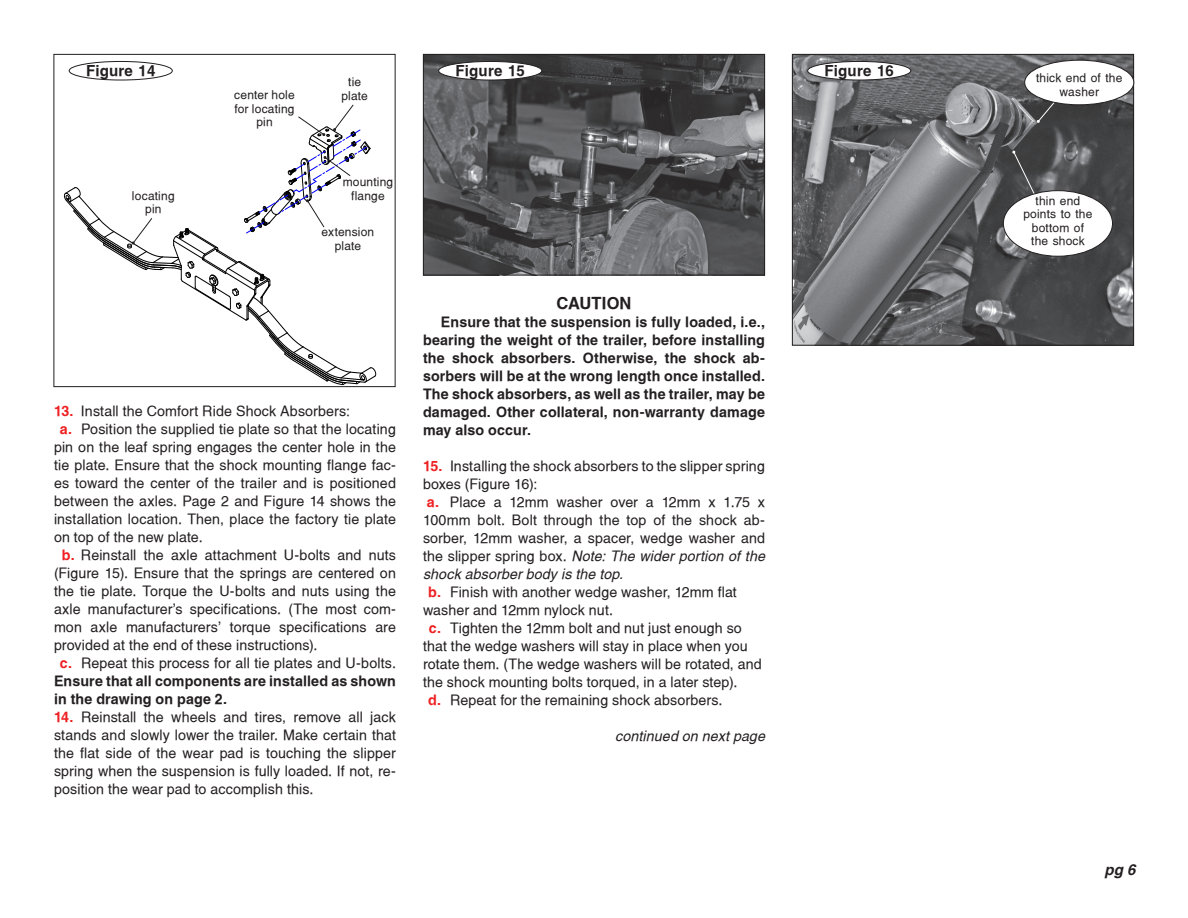
<style>
.page{position:relative;width:1188px;height:918px;background:#fff}
.page>*{position:absolute;margin:0;border:0;box-sizing:border-box;transform-origin:0 0}
.t1{font:700 16.5px "Switzerland";letter-spacing:.005em;color:#231f20}
.t2{font:700 15px "Switzerland";letter-spacing:.015em;color:#231f20}
.t3{font:italic 700 15px "Switzerland";color:#231f20}
.t4{font:14.25px/18px "Switzerland";letter-spacing:.005em;color:#231f20;text-align:justify}
.t5{font:700 14.25px/18px "Switzerland";letter-spacing:.01em;color:#231f20;text-align:justify}
.t6{font:italic 14.25px "Switzerland";letter-spacing:.005em;color:#231f20}
.t7{font:12px/13.5px "Switzerland";letter-spacing:.015em;color:#231f20;text-align:center}
.s1{font-weight:700;color:#ee2123}
.s2{color:#ee2123}
.s3{font-weight:400}
.s4{font-style:italic}
</style>
<div class="page">
<img style="left:794px;top:56px;width:338px;height:288px">
<div style="left:792px;top:54px;width:342px;height:292px;border:1px solid #231f20"></div>
<svg style="left:1012px;top:150px;width:23px;height:45px"></svg>
<div style="left:1003px;top:191px;width:110px;height:65px;background:#fff;border-radius:50%"></div>
<div style="left:1003px;top:190px;width:110px;height:66px;border:1px solid #231f20;border-radius:50%"></div>
<svg style="left:1037px;top:97px;width:33px;height:26px"></svg>
<div style="left:1025px;top:60px;width:109px;height:45px;background:#fff;border-radius:50%"></div>
<div style="left:1024px;top:60px;width:110px;height:45px;border:1px solid #231f20;border-radius:50%"></div>
<div style="left:54px;top:54px;width:342px;height:333px;border:1px solid #231f20"></div>
<div style="left:69px;top:61px;width:104px;height:19px;border:1px solid #231f20;border-radius:50%"></div>
<img style="left:425px;top:56px;width:338px;height:217px">
<div style="left:423px;top:54px;width:342px;height:221px;border:1px solid #231f20"></div>
<div style="left:439px;top:61px;width:103px;height:19px;background:#fff;border-radius:50%"></div>
<div style="left:438px;top:61px;width:104px;height:19px;border:1px solid #231f20;border-radius:50%"></div>
<div style="left:808px;top:61px;width:103px;height:19px;background:#fff;border-radius:50%"></div>
<div style="left:807px;top:61px;width:104px;height:19px;border:1px solid #231f20;border-radius:50%"></div>
<svg style="left:64px;top:104px;width:312px;height:281px"></svg>
<p class="t2" style="left:86px;top:62px;width:71px">Figure 14</p>
<p class="t7" style="left:234px;top:88px;width:62px;text-align:left">center hole for locating</p>
<p class="t7" style="left:256px;top:115px;width:18px">pin</p>
<p class="t7" style="left:348px;top:75px;width:15px">tie</p>
<p class="t7" style="left:341px;top:89px;width:28px">plate</p>
<p class="t7" style="left:343px;top:175px;width:52px">mounting</p>
<p class="t7" style="left:132px;top:189px;width:44px">locating</p>
<p class="t7" style="left:351px;top:189px;width:35px">flange</p>
<p class="t7" style="left:145px;top:202px;width:18px">pin</p>
<p class="t7" style="left:322px;top:225px;width:54px">extension</p>
<p class="t7" style="left:335px;top:239px;width:28px">plate</p>
<p class="t4" style="left:54px;top:401px;width:298px"><span class="s1">13.</span> Install the Comfort Ride Shock Absorbers:</p>
<p class="t4" style="left:54px;top:419px;width:343px;text-indent:6px"><span class="s1">a.</span> Position the supplied tie plate so that the locating pin on the leaf spring engages the center hole in the tie plate. Ensure that the shock mounting flange fac&shy;es toward the center of the trailer and is positioned between the axles. Page 2 and Figure 14 shows the installation location. Then, place the factory tie plate on top of the new plate.</p>
<p class="t4" style="left:54px;top:545px;width:344px;text-indent:8px"><span class="s1">b.</span> Reinstall the axle attachment U-bolts and nuts (Figure 15). Ensure that the springs are centered on the tie plate. Torque the U-bolts and nuts using the axle manufacturer’s specifications. (The most com&shy;mon axle manufacturers’ torque specifications are provided at the end of these instructions).</p>
<p class="t5" style="left:54px;top:653px;width:344px;text-indent:6px"><span class="s2">c.</span> <span class="s3">Repeat this process for all tie plates and U-bolts.<br></span>Ensure that all components are installed as shown in the drawing on page 2.</p>
<p class="t4" style="left:54px;top:707px;width:344px"><span class="s1">14.</span> Reinstall the wheels and tires, remove all jack stands and slowly lower the trailer. Make certain that the flat side of the wear pad is touching the slipper spring when the suspension is fully loaded. If not, re&shy;position the wear pad to accomplish this.</p>
<p class="t2" style="left:456px;top:62px;width:71px">Figure 15</p>
<p class="t1" style="left:556px;top:293px;width:77px">CAUTION</p>
<p class="t5" style="left:423px;top:313px;width:343px;text-indent:18px">Ensure that the suspension is fully loaded, i.e., bearing the weight of the trailer, before installing the shock absorbers. Otherwise, the shock ab&shy;sorbers will be at the wrong length once installed.<br>The shock absorbers, as well as the trailer, may be damaged. Other collateral, non-warranty damage may also occur.</p>
<p class="t4" style="left:423px;top:457px;width:343px"><span class="s1">15.</span> Installing the shock absorbers to the slipper spring boxes (Figure 16):</p>
<p class="t4" style="left:423px;top:493px;width:344px"><span class="s1">a.</span> Place a 12mm washer over a 12mm x 1.75 x 100mm bolt. Bolt through the top of the shock ab&shy;sorber, 12mm washer, a spacer, wedge washer and the slipper spring box. <span class="s4">Note: The wider portion of the shock absorber body is the top.</span></p>
<p class="t4" style="left:423px;top:583px;width:315px;text-indent:5px"><span class="s1">b.</span> Finish with another wedge washer, 12mm flat washer and 12mm nylock nut.</p>
<p class="t4" style="left:423px;top:619px;width:340px;text-align:left;text-indent:6px"><span class="s1">c.</span> Tighten the 12mm bolt and nut just enough so that the wedge washers will stay in place when you rotate them. (The wedge washers will be rotated, and the shock mounting bolts torqued, in a later step).</p>
<p class="t4" style="left:428px;top:691px;width:296px"><span class="s1">d.</span> Repeat for the remaining shock absorbers.</p>
<p class="t6" style="left:615px;top:728px;width:151px">continued on next page</p>
<p class="t2" style="left:825px;top:62px;width:71px">Figure 16</p>
<p class="t7" style="left:1036px;top:71px;width:88px">thick end of the washer</p>
<p class="t7" style="left:1036px;top:194px;width:46px">thin end</p>
<p class="t7" style="left:1023px;top:207px;width:71px">points to the</p>
<p class="t7" style="left:1032px;top:221px;width:54px">bottom of</p>
<p class="t7" style="left:1031px;top:234px;width:55px">the shock</p>
<p class="t3" style="left:1105px;top:861px;width:32px">pg 6</p>
</div>
